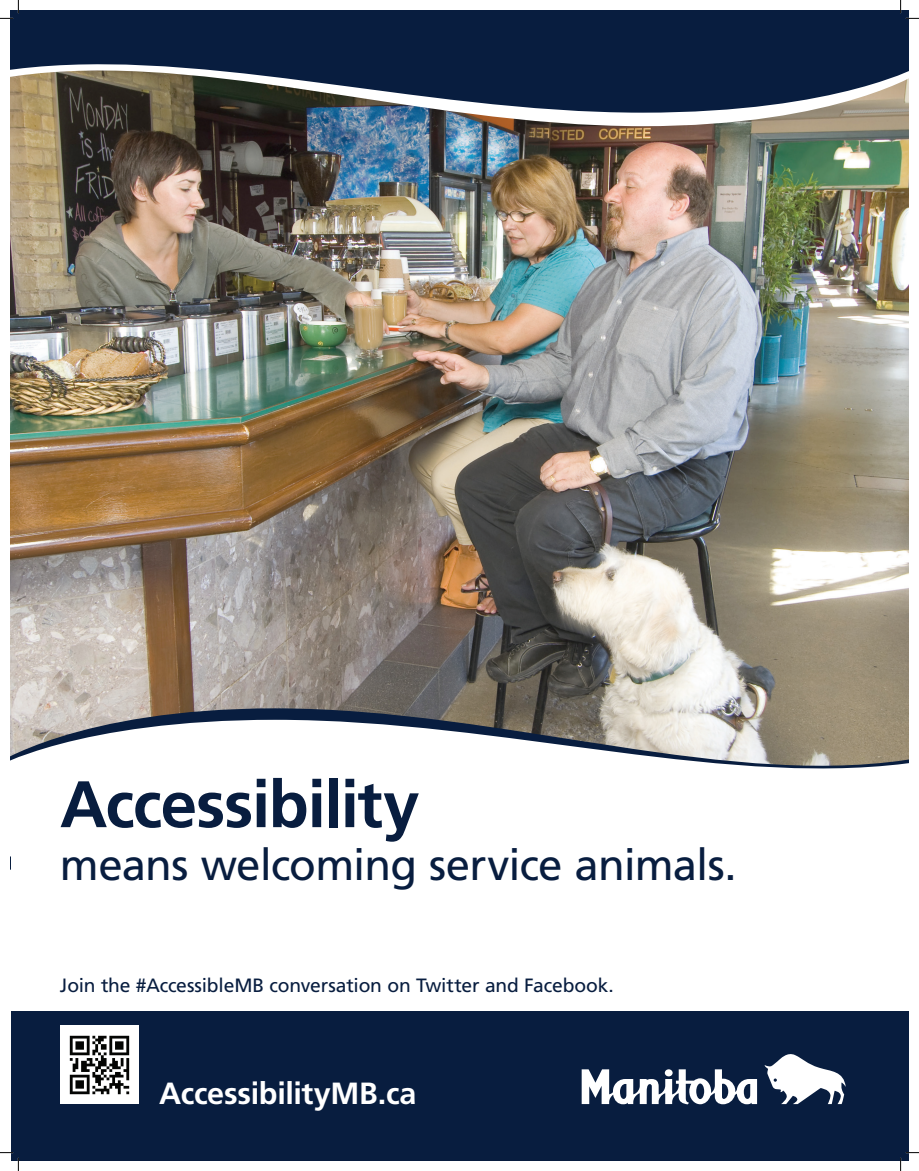
<style>
.page{position:relative;width:919px;height:1171px;background:#fff}
.page>*{position:absolute;margin:0;border:0;box-sizing:border-box;transform-origin:0 0}
.t1{font:700 65.62px "Frutiger LT Std";letter-spacing:-.025em;color:#081d3f}
.t2{font:43.75px "Frutiger LT Std";letter-spacing:-.02em;color:#081d3f}
.t3{font:700 30.62px "Frutiger LT Std";letter-spacing:-.01em;color:#fff}
.t4{font:19.25px "Frutiger LT Std";letter-spacing:-.01em;color:#081d3f}
</style>
<div class="page">
<img style="left:10px;top:126px;width:898px;height:582px">
<svg style="left:10px;top:708px;width:898px;height:12px"></svg>
<img style="left:10px;top:113px;width:898px;height:13px">
<svg style="left:10px;top:10px;width:898px;height:103px;fill:#081d3f"></svg>
<svg style="left:10px;top:720px;width:898px;height:49px"></svg>
<svg style="left:0;top:0;width:19px;height:19px"></svg>
<svg style="left:900px;top:0;width:19px;height:19px"></svg>
<div style="left:10px;top:1011px;width:898px;height:149px;background:#081d3f"></div>
<svg style="left:764px;top:1054px;width:81px;height:50px"></svg>
<svg style="left:582px;top:1069px;width:175px;height:35px"></svg>
<div style="left:665px;top:1069px;width:7px;height:7px;background:#fff;border-radius:50%"></div>
<div style="left:60px;top:1025px;width:79px;height:79px;background:#fff"></div>
<img style="left:69px;top:1035px;width:61px;height:60px">
<svg style="left:0;top:1152px;width:19px;height:19px"></svg>
<svg style="left:900px;top:1152px;width:19px;height:19px"></svg>
<p class="t1" style="left:60px;top:766px;width:361px">Accessibility</p>
<p class="t2" style="left:60px;top:839px;width:678px">means welcoming service animals.</p>
<p class="t4" style="left:60px;top:974px;width:555px">Join the #AccessibleMB conversation on Twitter and Facebook.</p>
<p class="t3" style="left:159px;top:1075px;width:259px">AccessibilityMB.ca</p>
</div>
